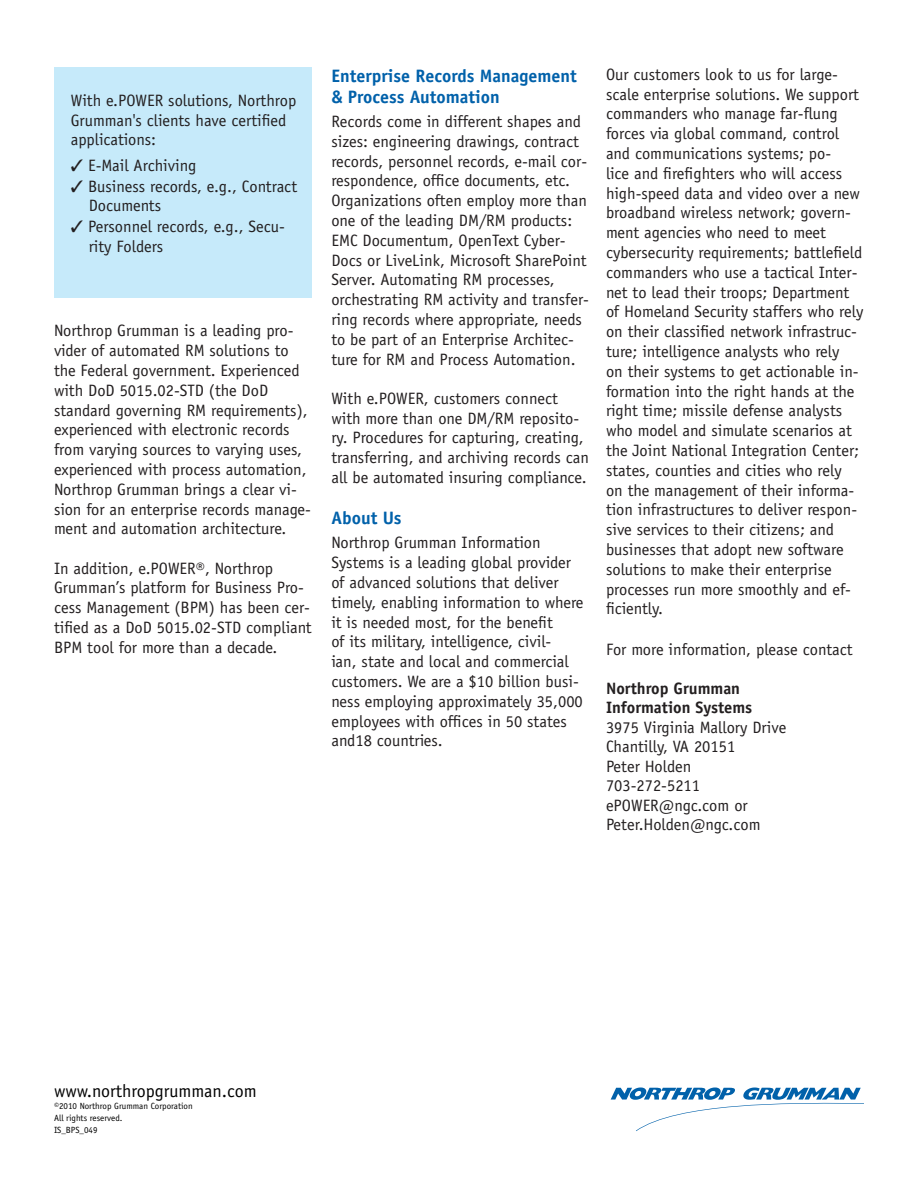
<style>
.page{position:relative;width:918px;height:1188px;background:#fff}
.page>*{position:absolute;margin:0;border:0;box-sizing:border-box;transform-origin:0 0}
.Bullet{font:700 18px "Officina Sans";color:#0161aa}
.WWW_Line{font:18px "Officina Sans";color:#000}
.Body_Text{font:16.5px/19.8px "Officina Sans";color:#231f20}
.Box_Bullet{font:16.5px/19.5px "Officina Sans";color:#231f20}
.Box_Body{font:16.5px/19.5px "Officina Sans";color:#231f20}
.Copyright___Tracking{font:9px "Officina Sans";color:#000}
.s1{font-weight:700}
</style>
<div class="page">
<svg style="left:611px;top:1087px;width:253px;height:44px"></svg>
<div style="left:54px;top:68px;width:258px;height:230px;background:#c6eafa"></div>
<p class="Box_Body" style="left:71px;top:91px;width:227px">With e.POWER solutions, Northrop<br>Grumman's clients have certified applications:</p>
<p class="Box_Bullet" style="left:71px;top:156px;width:127px">✓ E-Mail Archiving</p>
<p class="Box_Bullet" style="left:89px;top:177px;width:210px;text-indent:-18px">✓ Business records, e.g., Contract<br>Documents</p>
<p class="Box_Bullet" style="left:89px;top:217px;width:198px;text-indent:-18px">✓ Personnel records, e.g., Secu&shy;rity Folders</p>
<p class="Body_Text" style="left:54px;top:321px;width:259px">Northrop Grumman is a leading pro&shy;vider of automated RM solutions to the Federal government. Experienced with DoD 5015.02-STD (the DoD standard governing RM requirements), experienced with electronic records from varying sources to varying uses, experienced with process automation, Northrop Grumman brings a clear vi&shy;sion for an enterprise records manage&shy;ment and automation architecture.</p>
<p class="Body_Text" style="left:54px;top:558px;width:259px">In addition, e.POWER®, Northrop Grumman’s platform for Business Pro&shy;cess Management (BPM) has been cer&shy;tified as a DoD 5015.02-STD compliant BPM tool for more than a decade.</p>
<p class="Bullet" style="left:331px;top:64px;width:247px">Enterprise Records Management</p>
<p class="Bullet" style="left:331px;top:85px;width:170px">&amp; Process Automation</p>
<p class="Body_Text" style="left:331px;top:112px;width:259px">Records come in different shapes and sizes: engineering drawings, contract records, personnel records, e-mail cor&shy;respondence, office documents, etc.<br>Organizations often employ more than one of the leading DM/RM products:<br>EMC Documentum, OpenText Cyber-Docs or LiveLink, Microsoft SharePoint Server. Automating RM processes, orchestrating RM activity and transfer&shy;ring records where appropriate, needs to be part of an Enterprise Architec&shy;ture for RM and Process Automation.</p>
<p class="Body_Text" style="left:331px;top:388px;width:259px">With e.POWER, customers connect with more than one DM/RM reposito&shy;ry. Procedures for capturing, creating, transferring, and archiving records can all be automated insuring compliance.</p>
<p class="Bullet" style="left:331px;top:507px;width:72px">About Us</p>
<p class="Body_Text" style="left:331px;top:533px;width:254px">Northrop Grumman Information Systems is a leading global provider of advanced solutions that deliver timely, enabling information to where it is needed most, for the benefit<br>of its military, intelligence, civil-<br>ian, state and local and commercial customers. We are a $10 billion busi&shy;ness employing approximately 35,000 employees with offices in 50 states and18 countries.</p>
<p class="Body_Text" style="left:606px;top:64px;width:259px">Our customers look to us for large&shy;scale enterprise solutions. We support commanders who manage far-flung forces via global command, control and communications systems; po-<br>lice and firefighters who will access high-speed data and video over a new broadband wireless network; govern&shy;ment agencies who need to meet cybersecurity requirements; battlefield commanders who use a tactical Inter&shy;net to lead their troops; Department of Homeland Security staffers who rely on their classified network infrastruc&shy;ture; intelligence analysts who rely<br>on their systems to get actionable in&shy;formation into the right hands at the right time; missile defense analysts who model and simulate scenarios at the Joint National Integration Center; states, counties and cities who rely<br>on the management of their informa&shy;tion infrastructures to deliver respon&shy;sive services to their citizens; and businesses that adopt new software solutions to make their enterprise processes run more smoothly and ef&shy;ficiently.</p>
<p class="Body_Text" style="left:606px;top:640px;width:248px">For more information, please contact</p>
<p class="Body_Text" style="left:606px;top:679px;width:182px"><span class="s1">Northrop Grumman<br>Information Systems<br></span>3975 Virginia Mallory Drive<br>Chantilly, VA 20151<br>Peter Holden<br>703-272-5211 ePOWER@ngc.com or<br>Peter.Holden@ngc.com</p>
<p class="WWW_Line" style="left:54px;top:1081px;width:204px">www.northropgrumman.com</p>
<p class="Copyright___Tracking" style="left:54px;top:1101px;width:140px">©2010 Northrop Grumman Corporation</p>
<p class="Copyright___Tracking" style="left:54px;top:1113px;width:70px">All rights reserved.</p>
<p class="Copyright___Tracking" style="left:54px;top:1125px;width:45px">IS_BPS_049</p>
</div>
